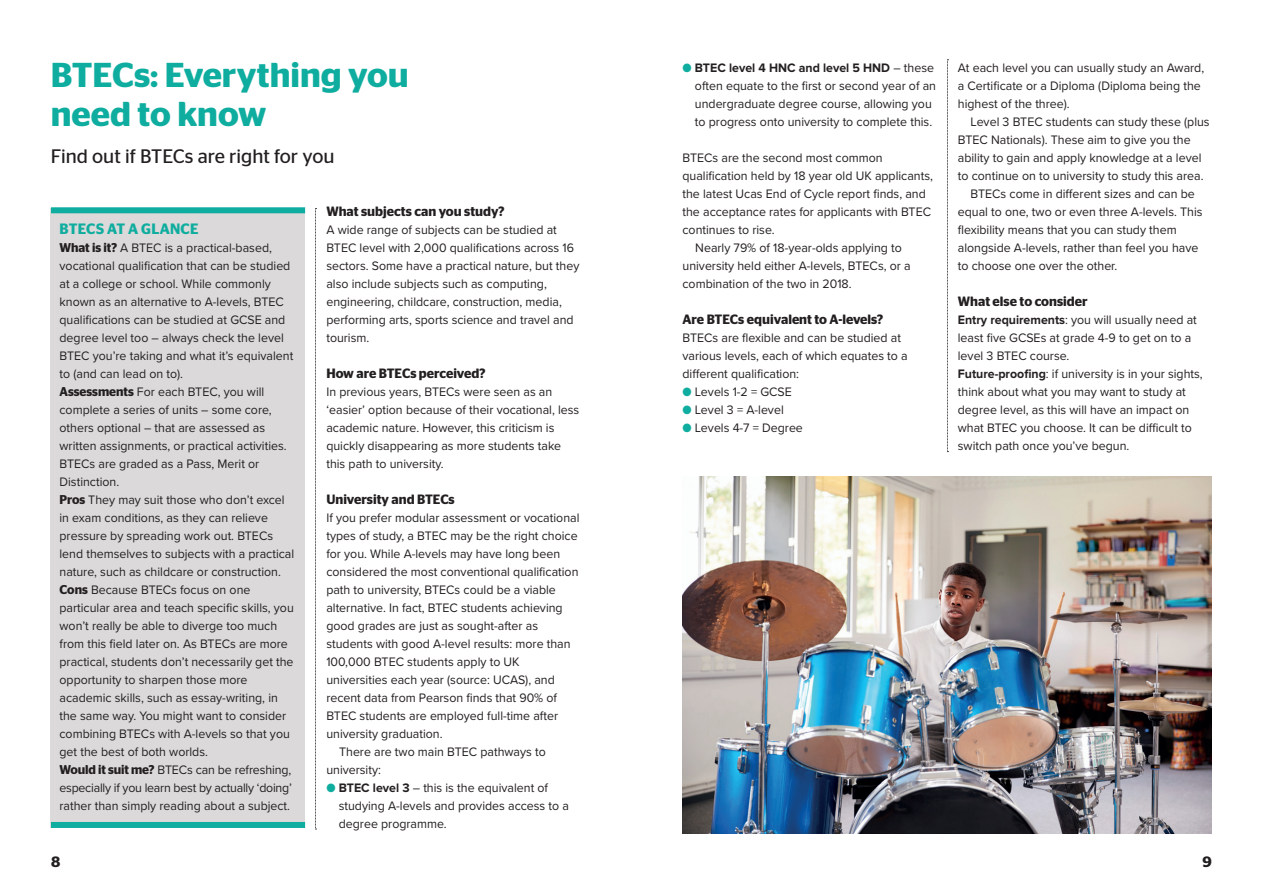
<style>
.page{position:relative;width:1263px;height:893px;background:#fff}
.page>*{position:absolute;margin:0;border:0;box-sizing:border-box;transform-origin:0 0}
.t1{font:600 34.5px/39px "Stag Sans";color:#0fad9f}
.t2{font:19.5px "Stag Sans";color:#231f20}
.Guide_body_copy_no_i{font:600 15px "Stag Sans";letter-spacing:.02em;color:#0fad9f}
.t3{font:600 15px "Stag Sans";color:#231f20}
.Guide_body_copy_no_i-2{font:600 13.5px "Stag Sans";color:#231f20}
.Guide_body_copy_no_i-3{font:12.75px/18px "Proxima Nova";color:#231f20}
.s1{font-family:"Stag Sans";font-weight:600}
.s2{color:#0fad9f}
.s3{font-weight:700}
</style>
<div class="page">
<div style="left:51px;top:208px;width:254px;height:620px;background:#dbd9d9"></div>
<div style="left:51px;top:207px;width:254px;height:6px;background:#0fad9f"></div>
<div style="left:51px;top:822px;width:254px;height:6px;background:#0fad9f"></div>
<svg style="left:315px;top:208px;width:1px;height:622px"></svg>
<svg style="left:947px;top:59px;width:1px;height:393px"></svg>
<img style="left:682px;top:476px;width:530px;height:357px">
<p class="t1" style="left:51px;top:55px;width:359px">BTECs: Everything you need to know</p>
<p class="t2" style="left:51px;top:145px;width:285px">Find out if BTECs are right for you</p>
<p class="Guide_body_copy_no_i" style="left:60px;top:220px;width:140px">BTECS AT A GLANCE</p>
<p class="Guide_body_copy_no_i-3" style="left:60px;top:238px;width:235px"><span class="s1">What is it?</span> A BTEC is a practical-based, vocational qualification that can be studied at a college or school. While commonly known as an alternative to A-levels, BTEC qualifications can be studied at GCSE and degree level too – always check the level BTEC you’re taking and what it’s equivalent to (and can lead on to).</p>
<p class="Guide_body_copy_no_i-3" style="left:60px;top:382px;width:229px"><span class="s1">Assessments</span> For each BTEC, you will complete a series of units – some core, others optional – that are assessed as written assignments, or practical activities.<br>BTECs are graded as a Pass, Merit or Distinction.</p>
<p class="Guide_body_copy_no_i-3" style="left:60px;top:490px;width:236px"><span class="s1">Pros</span> They may suit those who don’t excel in exam conditions, as they can relieve pressure by spreading work out. BTECs lend themselves to subjects with a practical nature, such as childcare or construction.</p>
<p class="Guide_body_copy_no_i-3" style="left:60px;top:580px;width:236px"><span class="s1">Cons</span> Because BTECs focus on one particular area and teach specific skills, you won’t really be able to diverge too much from this field later on. As BTECs are more practical, students don’t necessarily get the opportunity to sharpen those more academic skills, such as essay-writing, in the same way. You might want to consider combining BTECs with A-levels so that you get the best of both worlds.</p>
<p class="Guide_body_copy_no_i-3" style="left:60px;top:760px;width:234px;text-align:justify"><span class="s1">Would it suit me?</span> BTECs can be refreshing, especially if you learn best by actually ‘doing’ rather than simply reading about a subject.</p>
<p class="Guide_body_copy_no_i-2" style="left:326px;top:203px;width:180px">What subjects can you study?</p>
<p class="Guide_body_copy_no_i-3" style="left:326px;top:220px;width:255px">A wide range of subjects can be studied at BTEC level with 2,000 qualifications across 16 sectors. Some have a practical nature, but they also include subjects such as computing, engineering, childcare, construction, media, performing arts, sports science and travel and tourism.</p>
<p class="Guide_body_copy_no_i-2" style="left:326px;top:365px;width:161px">How are BTECs perceived?</p>
<p class="Guide_body_copy_no_i-3" style="left:326px;top:382px;width:254px">In previous years, BTECs were seen as an ‘easier’ option because of their vocational, less academic nature. However, this criticism is quickly disappearing as more students take this path to university.</p>
<p class="Guide_body_copy_no_i-2" style="left:326px;top:491px;width:130px">University and BTECs</p>
<p class="Guide_body_copy_no_i-3" style="left:326px;top:508px;width:255px">If you prefer modular assessment or vocational types of study, a BTEC may be the right choice for you. While A-levels may have long been considered the most conventional qualification path to university, BTECs could be a viable alternative. In fact, BTEC students achieving good grades are just as sought-after as students with good A-level results: more than 100,000 BTEC students apply to UK universities each year (source: UCAS), and recent data from Pearson finds that 90% of BTEC students are employed full-time after university graduation.</p>
<p class="Guide_body_copy_no_i-3" style="left:326px;top:742px;width:221px;text-indent:13px">There are two main BTEC pathways to university:</p>
<p class="Guide_body_copy_no_i-3" style="left:339px;top:778px;width:232px;text-indent:-12px"><span class="s2">●</span> <span class="s3">BTEC level 3</span> – this is the equivalent of studying A-levels and provides access to a degree programme.</p>
<p class="Guide_body_copy_no_i-3" style="left:695px;top:58px;width:243px;text-indent:-12px"><span class="s2">●</span> <span class="s3">BTEC level 4 HNC and level 5 HND</span> – these often equate to the first or second year of an undergraduate degree course, allowing you to progress onto university to complete this.</p>
<p class="Guide_body_copy_no_i-3" style="left:682px;top:148px;width:252px">BTECs are the second most common qualification held by 18 year old UK applicants, the latest Ucas End of Cycle report finds, and the acceptance rates for applicants with BTEC continues to rise.</p>
<p class="Guide_body_copy_no_i-3" style="left:682px;top:238px;width:230px;text-indent:13px">Nearly 79% of 18-year-olds applying to university held either A-levels, BTECs, or a combination of the two in 2018.</p>
<p class="Guide_body_copy_no_i-2" style="left:682px;top:311px;width:202px">Are BTECs equivalent to A-levels?</p>
<p class="Guide_body_copy_no_i-3" style="left:682px;top:328px;width:227px">BTECs are flexible and can be studied at various levels, each of which equates to a different qualification:</p>
<p class="Guide_body_copy_no_i-3" style="left:682px;top:382px;width:111px"><span class="s2">●</span> Levels 1-2 = GCSE</p>
<p class="Guide_body_copy_no_i-3" style="left:682px;top:400px;width:103px"><span class="s2">●</span> Level 3 = A-level</p>
<p class="Guide_body_copy_no_i-3" style="left:682px;top:418px;width:122px"><span class="s2">●</span> Levels 4-7 = Degree</p>
<p class="Guide_body_copy_no_i-3" style="left:958px;top:58px;width:248px">At each level you can usually study an Award, a Certificate or a Diploma (Diploma being the highest of the three).</p>
<p class="Guide_body_copy_no_i-3" style="left:958px;top:112px;width:253px;text-indent:13px">Level 3 BTEC students can study these (plus BTEC Nationals). These aim to give you the ability to gain and apply knowledge at a level to continue on to university to study this area.</p>
<p class="Guide_body_copy_no_i-3" style="left:958px;top:184px;width:246px;text-indent:13px">BTECs come in different sizes and can be equal to one, two or even three A-levels. This flexibility means that you can study them alongside A-levels, rather than feel you have to choose one over the other.</p>
<p class="Guide_body_copy_no_i-2" style="left:958px;top:293px;width:131px">What else to consider</p>
<p class="Guide_body_copy_no_i-3" style="left:958px;top:310px;width:246px"><span class="s3">Entry requirements</span>: you will usually need at least five GCSEs at grade 4-9 to get on to a level 3 BTEC course.<br><span class="s3">Future-proofing</span>: if university is in your sights, think about what you may want to study at degree level, as this will have an impact on what BTEC you choose. It can be difficult to switch path once you’ve begun.</p>
<p class="t3" style="left:51px;top:853px;width:11px">8</p>
<p class="t3" style="left:1202px;top:853px;width:11px">9</p>
</div>
